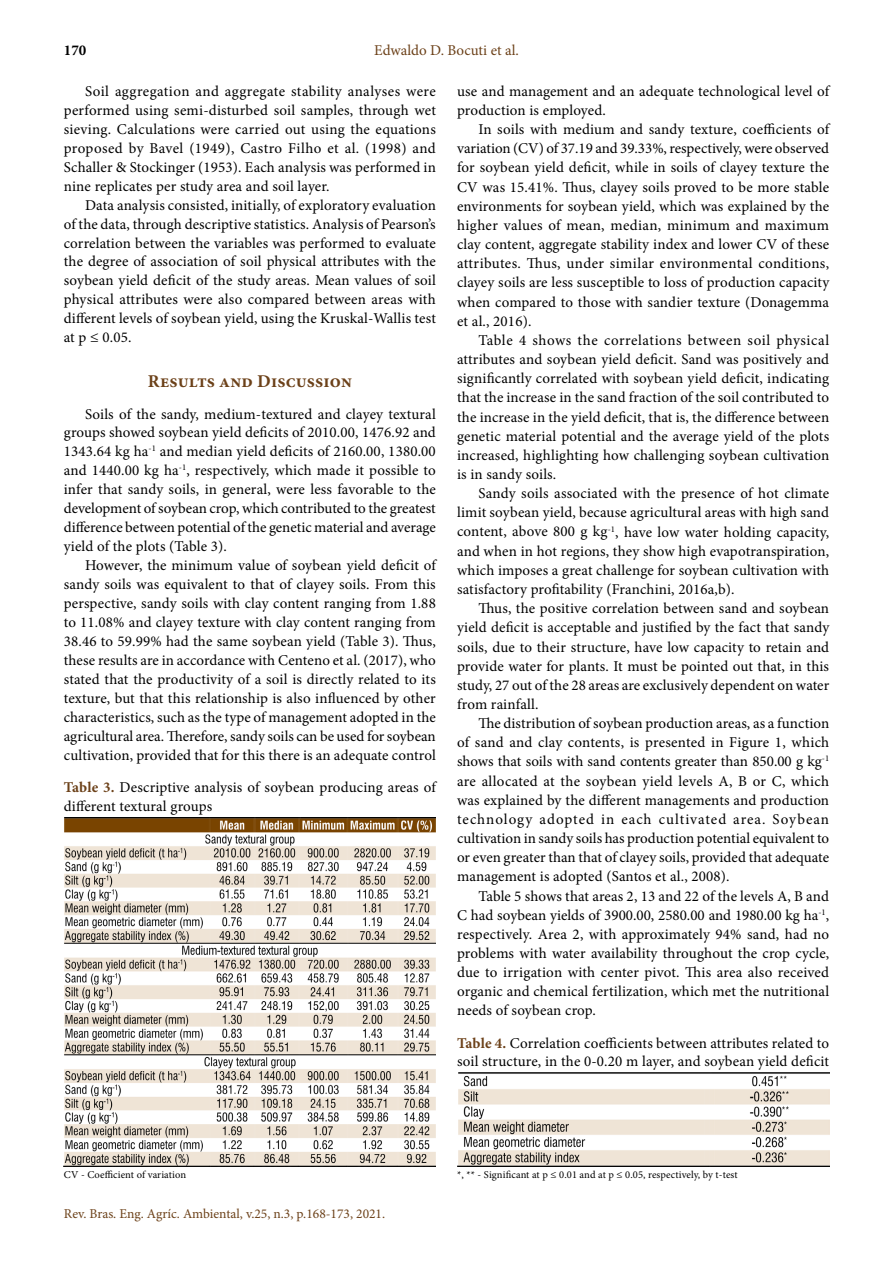
<style>
.page{position:relative;width:893px;height:1263px;background:#fff}
.page>*{position:absolute;margin:0;border:0;box-sizing:border-box;transform-origin:0 0}
.t1{font:700 18px "Minion Pro";letter-spacing:.01em;color:#6c4119}
.t2{font:15px/19.2px "Minion Pro";letter-spacing:.005em;color:#000;text-align:justify}
.t3{font:15px "Minion Pro";letter-spacing:.005em;color:#6c4119}
.t4{font:700 15px "Minion Pro";color:#000}
.t5{font:13.5px "Minion Pro";color:#6c4119}
.t6{font:10.5px "Minion Pro";letter-spacing:.01em;color:#000}
.s1{font-weight:700;color:#6c4119}
</style>
<div class="page">
<img style="left:64px;top:817px;width:372px;height:349px">
<img style="left:457px;top:1073px;width:372px;height:93px">
<p class="t4" style="left:64px;top:40px;width:24px">170</p>
<p class="t3" style="left:374px;top:40px;width:146px">Edwaldo D. Bocuti et al.</p>
<p class="t2" style="left:64px;top:82px;width:374px;text-indent:21px">Soil aggregation and aggregate stability analyses were performed using semi-disturbed soil samples, through wet sieving. Calculations were carried out using the equations proposed by Bavel (1949), Castro Filho et al. (1998) and Schaller &amp; Stockinger (1953). Each analysis was performed in nine replicates per study area and soil layer.</p>
<p class="t2" style="left:64px;top:195px;width:374px;text-indent:21px">Data analysis consisted, initially, of exploratory evaluation of the data, through descriptive statistics. Analysis of Pearson’s correlation between the variables was performed to evaluate the degree of association of soil physical attributes with the soybean yield deficit of the study areas. Mean values of soil physical attributes were also compared between areas with different levels of soybean yield, using the Kruskal-Wallis test at p ≤ 0.05.</p>
<p class="t1" style="left:148px;top:368px;width:206px">Results and Discussion</p>
<p class="t2" style="left:64px;top:404px;width:374px;text-indent:21px">Soils of the sandy, medium-textured and clayey textural groups showed soybean yield deficits of 2010.00, 1476.92 and 1343.64 kg ha<sup>-1</sup> and median yield deficits of 2160.00, 1380.00 and 1440.00 kg ha<sup>-1</sup>, respectively, which made it possible to infer that sandy soils, in general, were less favorable to the development of soybean crop, which contributed to the greatest difference between potential of the genetic material and average yield of the plots (Table 3).</p>
<p class="t2" style="left:64px;top:556px;width:374px;text-indent:21px">However, the minimum value of soybean yield deficit of sandy soils was equivalent to that of clayey soils. From this perspective, sandy soils with clay content ranging from 1.88 to 11.08% and clayey texture with clay content ranging from 38.46 to 59.99% had the same soybean yield (Table 3). Thus, these results are in accordance with Centeno et al. (2017), who stated that the productivity of a soil is directly related to its texture, but that this relationship is also influenced by other characteristics, such as the type of management adopted in the agricultural area. Therefore, sandy soils can be used for soybean cultivation, provided that for this there is an adequate control</p>
<p class="t2" style="left:64px;top:778px;width:374px;line-height:18.8px"><span class="s1">Table 3.</span> Descriptive analysis of soybean producing areas of different textural groups</p>
<p class="t2" style="left:457px;top:82px;width:374px">use and management and an adequate technological level of production is employed.</p>
<p class="t2" style="left:457px;top:120px;width:374px;text-indent:21px">In soils with medium and sandy texture, coefficients of variation (CV) of 37.19 and 39.33%, respectively, were observed for soybean yield deficit, while in soils of clayey texture the CV was 15.41%. Thus, clayey soils proved to be more stable environments for soybean yield, which was explained by the higher values of mean, median, minimum and maximum clay content, aggregate stability index and lower CV of these attributes. Thus, under similar environmental conditions, clayey soils are less susceptible to loss of production capacity when compared to those with sandier texture (Donagemma et al., 2016).</p>
<p class="t2" style="left:457px;top:331px;width:374px;text-indent:21px">Table 4 shows the correlations between soil physical attributes and soybean yield deficit. Sand was positively and significantly correlated with soybean yield deficit, indicating that the increase in the sand fraction of the soil contributed to the increase in the yield deficit, that is, the difference between genetic material potential and the average yield of the plots increased, highlighting how challenging soybean cultivation is in sandy soils.</p>
<p class="t2" style="left:457px;top:484px;width:374px;text-indent:21px">Sandy soils associated with the presence of hot climate limit soybean yield, because agricultural areas with high sand content, above 800 g kg<sup>-1</sup>, have low water holding capacity, and when in hot regions, they show high evapotranspiration, which imposes a great challenge for soybean cultivation with satisfactory profitability (Franchini, 2016a,b).</p>
<p class="t2" style="left:457px;top:599px;width:374px;text-indent:21px">Thus, the positive correlation between sand and soybean yield deficit is acceptable and justified by the fact that sandy soils, due to their structure, have low capacity to retain and provide water for plants. It must be pointed out that, in this study, 27 out of the 28 areas are exclusively dependent on water from rainfall.</p>
<p class="t2" style="left:457px;top:714px;width:374px;text-indent:21px">The distribution of soybean production areas, as a function of sand and clay contents, is presented in Figure 1, which shows that soils with sand contents greater than 850.00 g kg<sup>-1 </sup>are allocated at the soybean yield levels A, B or C, which was explained by the different managements and production technology adopted in each cultivated area. Soybean cultivation in sandy soils has production potential equivalent to or even greater than that of clayey soils, provided that adequate management is adopted (Santos et al., 2008).</p>
<p class="t2" style="left:457px;top:886px;width:374px;text-indent:21px">Table 5 shows that areas 2, 13 and 22 of the levels A, B and C had soybean yields of 3900.00, 2580.00 and 1980.00 kg ha<sup>-1</sup>, respectively. Area 2, with approximately 94% sand, had no problems with water availability throughout the crop cycle, due to irrigation with center pivot. This area also received organic and chemical fertilization, which met the nutritional needs of soybean crop.</p>
<p class="t2" style="left:457px;top:1033px;width:374px;line-height:18.8px"><span class="s1">Table 4.</span> Correlation coefficients between attributes related to soil structure, in the 0-0.20 m layer, and soybean yield deficit</p>
<p class="t6" style="left:64px;top:1167px;width:124px">CV - Coefficient of variation</p>
<p class="t5" style="left:64px;top:1204px;width:323px">Rev. Bras. Eng. Agríc. Ambiental, v.25, n.3, p.168-173, 2021.</p>
<p class="t6" style="left:457px;top:1167px;width:282px">*, ** - Significant at p ≤ 0.01 and at p ≤ 0.05, respectively, by t-test</p>
</div>
